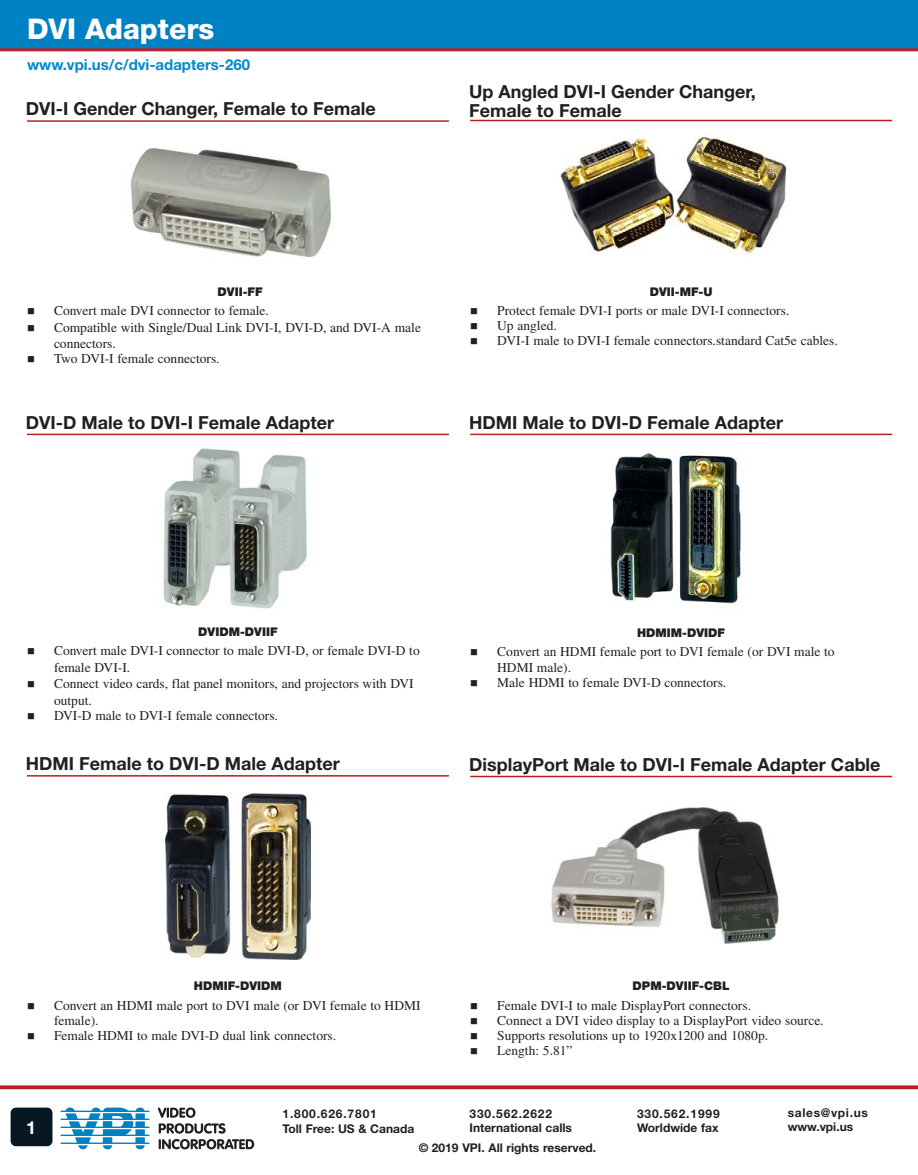
<style>
.page{position:relative;width:918px;height:1175px;background:#fff}
.page>*{position:absolute;margin:0;border:0;box-sizing:border-box;transform-origin:0 0}
.t1{font:800 28.5px "Helvetica Neue LT Std";color:#fff}
.t2{font:700 18px/19.5px "Helvetica Neue LT Std";color:#231f20}
.t3{font:700 18px "Helvetica Neue LT Std";color:#fff}
.url{font:700 15px "Helvetica Neue LT Std";color:#0088ce}
._1st_Level_Bullet{font:13.5px/16.5px "Times LT Std";color:#231f20}
.t4{font:700 12px "Helvetica Neue LT Std";color:#231f20}
.Product_Sub_Header{font:900 12px "Helvetica Neue LT Std";color:#231f20}
.t5{font:700 12px "Helvetica Neue LT Std";letter-spacing:.07em;color:#231f20}
.t6{font:700 12px "Helvetica Neue LT Std";letter-spacing:.055em;color:#231f20}
</style>
<div class="page">
<svg style="left:158px;top:1107px;width:38px;height:10px"></svg>
<svg style="left:159px;top:1123px;width:95px;height:26px"></svg>
<svg style="left:61px;top:1107px;width:88px;height:42px"></svg>
<div style="left:0;top:0;width:918px;height:48px;background:#0081c4"></div>
<hr style="left:0;top:48px;width:918px;height:3px;background:#ba1f24">
<svg style="left:0;top:1085px;width:918px;height:4px;background:#c1363b"></svg>
<div style="left:11px;top:1107px;width:41px;height:39px;background:#071822"></div>
<hr style="left:27px;top:120px;width:422px;height:2px;background:#ba1f24">
<hr style="left:27px;top:433px;width:422px;height:2px;background:#ba1f24">
<hr style="left:470px;top:120px;width:422px;height:1px;background:#ba1f24">
<hr style="left:470px;top:433px;width:422px;height:2px;background:#ba1f24">
<hr style="left:27px;top:775px;width:422px;height:1px;background:#ba1f24">
<hr style="left:470px;top:775px;width:422px;height:2px;background:#ba1f24">
<img style="left:130px;top:147px;width:201px;height:111px">
<img style="left:560px;top:136px;width:227px;height:118px">
<img style="left:163px;top:448px;width:144px;height:161px">
<img style="left:610px;top:453px;width:132px;height:151px">
<img style="left:165px;top:794px;width:145px;height:166px">
<img style="left:551px;top:808px;width:228px;height:135px">
<p class="t1" style="left:27px;top:12px;width:189px">DVI Adapters</p>
<p class="url" style="left:27px;top:55px;width:225px">www.vpi.us/c/dvi-adapters-260</p>
<p class="t2" style="left:26px;top:99px;width:351px">DVI-I Gender Changer, Female to Female</p>
<p class="t2" style="left:469px;top:81px;width:288px">Up Angled DVI-I Gender Changer,<br>Female to Female</p>
<p class="Product_Sub_Header" style="left:218px;top:284px;width:47px">DVII-FF</p>
<p class="Product_Sub_Header" style="left:650px;top:284px;width:64px">DVII-MF-U</p>
<p class="_1st_Level_Bullet" style="left:54px;top:302px;width:216px">Convert male DVI connector to female.</p>
<p class="_1st_Level_Bullet" style="left:54px;top:319px;width:369px">Compatible with Single/Dual Link DVI-I, DVI-D, and DVI-A male connectors.</p>
<p class="_1st_Level_Bullet" style="left:54px;top:350px;width:167px">Two DVI-I female connectors.</p>
<p class="_1st_Level_Bullet" style="left:497px;top:302px;width:294px">Protect female DVI-I ports or male DVI-I connectors.</p>
<p class="_1st_Level_Bullet" style="left:497px;top:317px;width:61px">Up angled.</p>
<p class="_1st_Level_Bullet" style="left:497px;top:332px;width:342px">DVI-I male to DVI-I female connectors.standard Cat5e cables.</p>
<p class="t2" style="left:26px;top:412px;width:310px">DVI-D Male to DVI-I Female Adapter</p>
<p class="t2" style="left:469px;top:412px;width:315px">HDMI Male to DVI-D Female Adapter</p>
<p class="Product_Sub_Header" style="left:198px;top:624px;width:81px">DVIDM-DVIIF</p>
<p class="Product_Sub_Header" style="left:637px;top:625px;width:89px">HDMIM-DVIDF</p>
<p class="_1st_Level_Bullet" style="left:54px;top:642px;width:367px">Convert male DVI-I connector to male DVI-D, or female DVI-D to female DVI-I.</p>
<p class="_1st_Level_Bullet" style="left:54px;top:675px;width:361px">Connect video cards, flat panel monitors, and projectors with DVI output.</p>
<p class="_1st_Level_Bullet" style="left:54px;top:707px;width:226px">DVI-D male to DVI-I female connectors.</p>
<p class="_1st_Level_Bullet" style="left:497px;top:643px;width:339px">Convert an HDMI female port to DVI female (or DVI male to<br>HDMI male).</p>
<p class="_1st_Level_Bullet" style="left:497px;top:674px;width:231px">Male HDMI to female DVI-D connectors.</p>
<p class="t2" style="left:26px;top:753px;width:315px">HDMI Female to DVI-D Male Adapter</p>
<p class="t2" style="left:469px;top:754px;width:413px">DisplayPort Male to DVI-I Female Adapter Cable</p>
<p class="Product_Sub_Header" style="left:194px;top:979px;width:89px">HDMIF-DVIDM</p>
<p class="_1st_Level_Bullet" style="left:54px;top:997px;width:368px;line-height:15px">Convert an HDMI male port to DVI male (or DVI female to HDMI female).</p>
<p class="_1st_Level_Bullet" style="left:54px;top:1027px;width:284px">Female HDMI to male DVI-D dual link connectors.</p>
<p class="Product_Sub_Header" style="left:633px;top:979px;width:99px">DPM-DVIIF-CBL</p>
<p class="_1st_Level_Bullet" style="left:497px;top:997px;width:255px">Female DVI-I to male DisplayPort connectors.</p>
<p class="_1st_Level_Bullet" style="left:497px;top:1012px;width:328px">Connect a DVI video display to a DisplayPort video source.</p>
<p class="_1st_Level_Bullet" style="left:497px;top:1027px;width:272px">Supports resolutions up to 1920x1200 and 1080p.</p>
<p class="_1st_Level_Bullet" style="left:497px;top:1042px;width:77px">Length: 5.81”</p>
<p class="t6" style="left:788px;top:1105px;width:82px">sales@vpi.us</p>
<p class="t5" style="left:470px;top:1106px;width:84px">330.562.2622</p>
<p class="t4" style="left:470px;top:1120px;width:104px">International calls</p>
<p class="t5" style="left:637px;top:1106px;width:84px">330.562.1999</p>
<p class="t4" style="left:637px;top:1120px;width:83px">Worldwide fax</p>
<p class="t5" style="left:283px;top:1106px;width:96px">1.800.626.7801</p>
<p class="t4" style="left:283px;top:1120px;width:133px">Toll Free: US &amp; Canada</p>
<p class="t3" style="left:26px;top:1116px;width:12px">1</p>
<p class="t4" style="left:788px;top:1119px;width:67px">www.vpi.us</p>
<p class="t4" style="left:419px;top:1140px;width:179px">© 2019 VPI. All rights reserved.</p>
</div>
